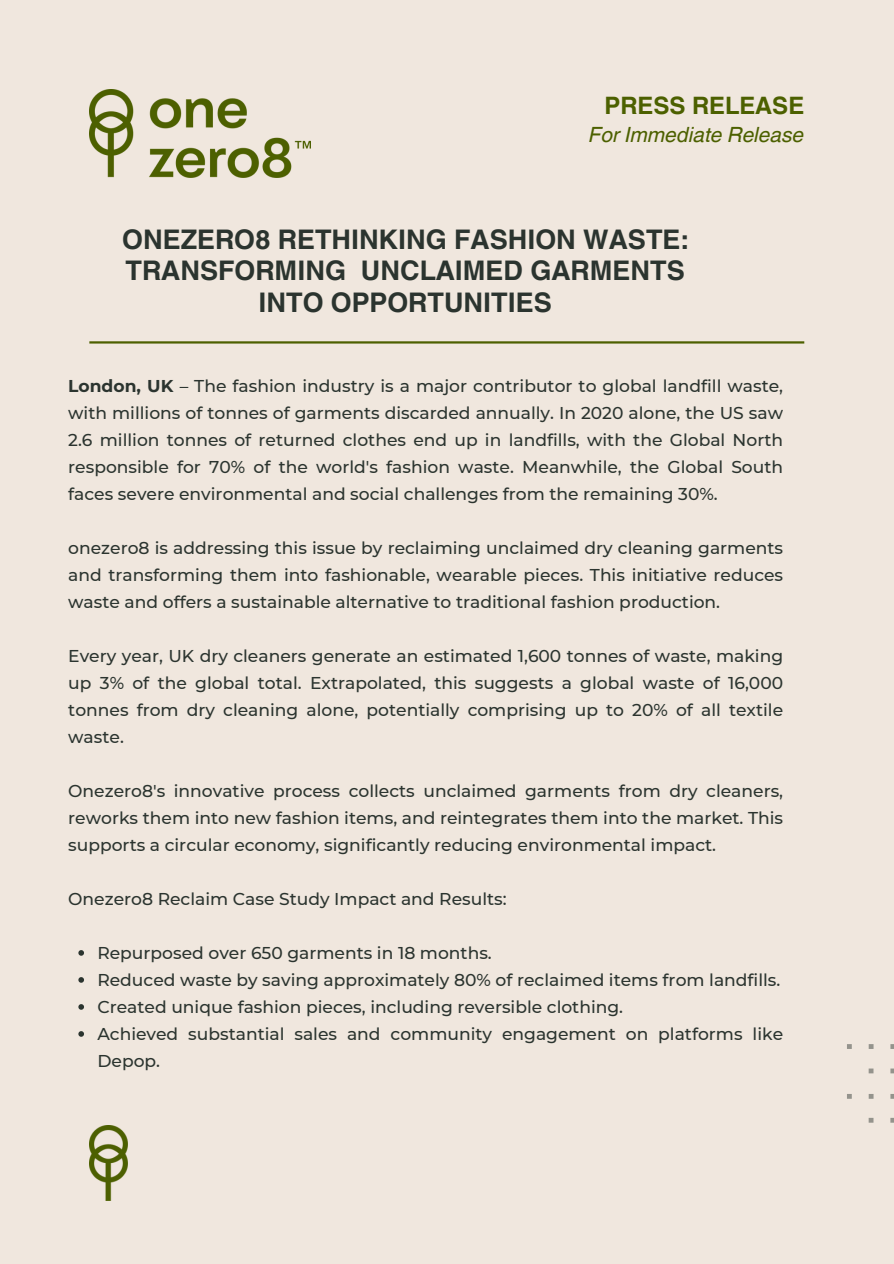
<style>
.page{position:relative;width:894px;height:1264px;background:#fff}
.page>*{position:absolute;margin:0;border:0;box-sizing:border-box;transform-origin:0 0}
.t1{font:700 27px/31.5px "Helvetica World";color:#2b342f;text-align:center}
.t2{font:700 24px "Helvetica World";color:#4c6000}
.t3{font:italic 21px "Helvetica World";color:#4c6000}
.t4{font:500 17.1px/27px "Montserrat";color:#2b342f;text-align:justify}
.s1{font-weight:700}
</style>
<div class="page">
<div style="left:0;top:0;width:893px;height:1263px;background:#f0e7de"></div>
<svg style="left:78px;top:950px;width:6px;height:5px"></svg>
<svg style="left:78px;top:977px;width:6px;height:5px"></svg>
<svg style="left:78px;top:1004px;width:6px;height:5px"></svg>
<svg style="left:78px;top:1031px;width:6px;height:5px"></svg>
<hr style="left:89px;top:341px;width:715px;height:2px;background:#4d6000">
<svg style="left:847px;top:1044px;width:46px;height:78px"></svg>
<img style="left:89px;top:89px;width:221px;height:88px">
<img style="left:89px;top:1125px;width:39px;height:75px">
<p class="t2" style="left:604px;top:85px;width:201px">PRESS RELEASE</p>
<p class="t3" style="left:588px;top:117px;width:217px">For Immediate Release</p>
<p class="t1" style="left:122px;top:220px;width:567px">ONEZERO8 RETHINKING FASHION WASTE:<br>TRANSFORMING UNCLAIMED GARMENTS<br>INTO OPPORTUNITIES</p>
<p class="t4" style="left:68px;top:372px;width:716px"><span class="s1">London, UK</span> – The fashion industry is a major contributor to global landfill waste, with millions of tonnes of garments discarded annually. In 2020 alone, the US saw 2.6 million tonnes of returned clothes end up in landfills, with the Global North responsible for 70% of the world's fashion waste. Meanwhile, the Global South faces severe environmental and social challenges from the remaining 30%.</p>
<h2 class="t4" style="left:68px;top:534px;width:716px">onezero8 is addressing this issue by reclaiming unclaimed dry cleaning garments and transforming them into fashionable, wearable pieces. This initiative reduces waste and offers a sustainable alternative to traditional fashion production.</h2>
<h1 class="t4" style="left:68px;top:642px;width:716px">Every year, UK dry cleaners generate an estimated 1,600 tonnes of waste, making up 3% of the global total. Extrapolated, this suggests a global waste of 16,000 tonnes from dry cleaning alone, potentially comprising up to 20% of all textile waste.</h1>
<h3 class="t4" style="left:68px;top:777px;width:716px">Onezero8's innovative process collects unclaimed garments from dry cleaners, reworks them into new fashion items, and reintegrates them into the market. This supports a circular economy, significantly reducing environmental impact.</h3>
<h3 class="t4" style="left:68px;top:885px;width:440px">Onezero8 Reclaim Case Study Impact and Results:</h3>
<h3 class="t4" style="left:97px;top:939px;width:396px">Repurposed over 650 garments in 18 months.</h3>
<h3 class="t4" style="left:97px;top:966px;width:684px">Reduced waste by saving approximately 80% of reclaimed items from landfills.</h3>
<h3 class="t4" style="left:97px;top:993px;width:527px">Created unique fashion pieces, including reversible clothing.</h3>
<p class="t4" style="left:97px;top:1020px;width:687px">Achieved substantial sales and community engagement on platforms like<br>Depop.</p>
</div>
